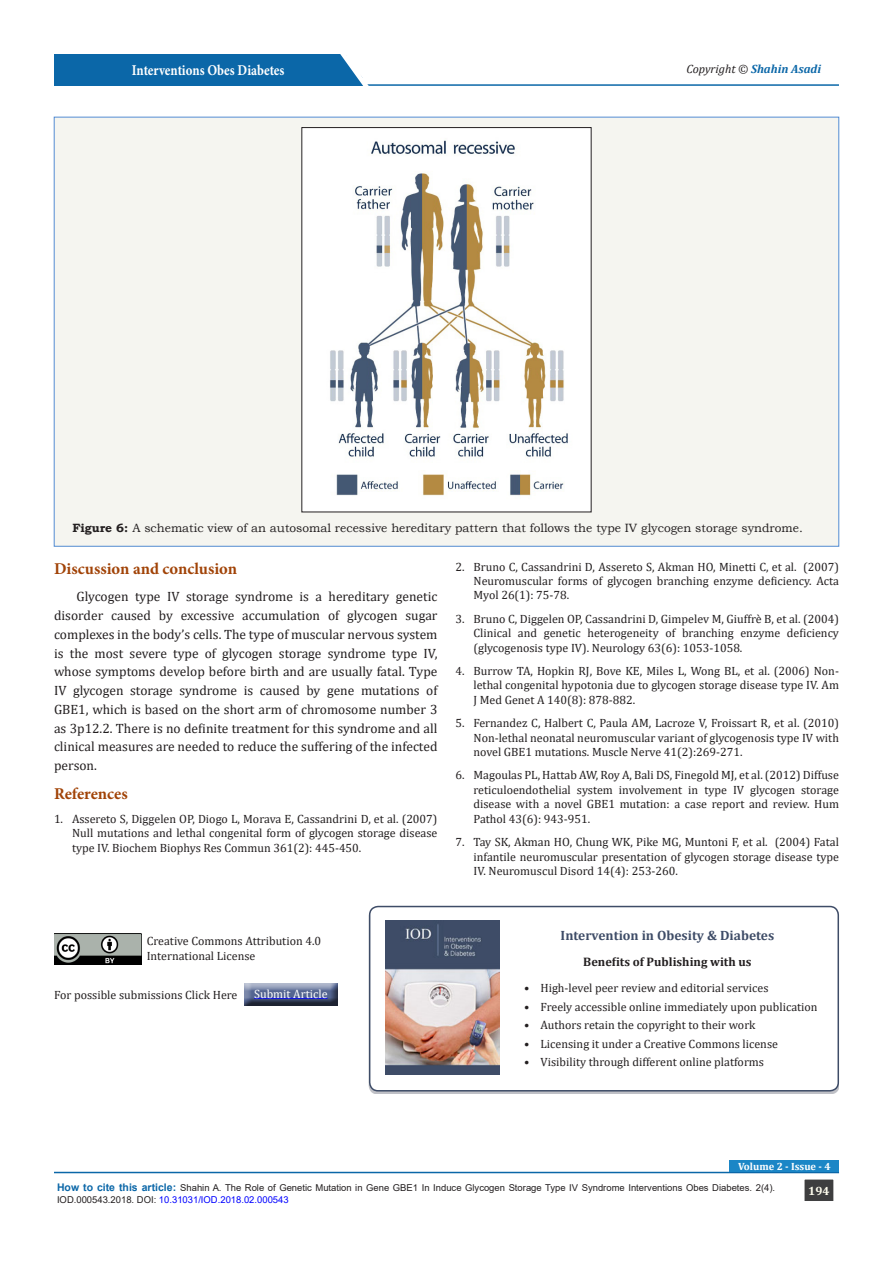
<style>
.page{position:relative;width:893px;height:1263px;background:#fff}
.page>*{position:absolute;margin:0;border:0;box-sizing:border-box;transform-origin:0 0}
.t1{font:700 16.5px "Minion Pro";color:#a14307}
.t2{font:700 15px "Minion Pro";color:#fff;scale:.86 1}
.t3{font:13.5px/18.8px "Cambria";color:#231f20;text-align:justify}
.t4{font:700 13.5px "Cambria";color:#3e4c67}
.t5{font:700 12.3px "Cambria";color:#231f20}
.t6{font:12px/14.4px "Cambria";color:#231f20;text-align:justify}
.t7{font:12px "Bookman Old Style";color:#231f20}
.t8{font:italic 700 12px "Cambria";color:#0b67a8}
.t9{font:12px "Cambria";color:#fff}
.t10{font:700 12px "Cambria";color:#fffdee}
.t11{font:700 10.5px "Arial";color:#0b67a8}
.t12{font:700 10.5px "Cambria";color:#fff}
.t13{font:9.45px/12px "Arial";color:#231f20}
.s1{font-weight:400;color:#231f20}
.s2{font-weight:700}
.s3{color:#00f}
</style>
<div class="page">
<hr style="left:206px;top:84px;width:633px;height:2px;background:#0b67a8">
<div style="left:54px;top:54px;width:308px;height:32px;background:#0b67a8"></div>
<svg style="left:340px;top:54px;width:34px;height:32px"></svg>
<hr style="left:54px;top:1172px;width:785px;height:1px;background:#0b67a8">
<div style="left:804px;top:1179px;width:30px;height:22px;background:#3e3e3f"></div>
<div style="left:804px;top:1179px;width:30px;height:23px;border:1px solid #fff"></div>
<div style="left:730px;top:1160px;width:109px;height:12px;background:#1b86c6"></div>
<div style="left:54px;top:117px;width:785px;height:429px;background:#f5f5f0"></div>
<img style="left:304px;top:129px;width:285px;height:381px">
<div style="left:243px;top:982px;width:97px;height:23px;background:#231f20;opacity:.75"></div>
<hr style="left:254px;top:998px;width:74px;height:1px;background:#00f">
<img style="left:54px;top:934px;width:88px;height:31px">
<div style="left:369px;top:906px;width:470px;height:185px;border:2px solid #3e4c67;border-radius:9px"></div>
<img style="left:385px;top:921px;width:114px;height:153px">
<p class="t2" style="left:132px;top:60px;width:179px">Interventions Obes Diabetes</p>
<p class="t8" style="left:686px;top:60px;width:136px"><span class="s1">Copyright ©</span> Shahin Asadi</p>
<p class="t7" style="left:72px;top:520px;width:732px"><span class="s2">Figure 6:</span> A schematic view of an autosomal recessive hereditary pattern that follows the type IV glycogen storage syndrome.</p>
<p class="t1" style="left:54px;top:557px;width:185px">Discussion and conclusion</p>
<p class="t3" style="left:54px;top:587px;width:385px;text-indent:22px">Glycogen type IV storage syndrome is a hereditary genetic disorder caused by excessive accumulation of glycogen sugar complexes in the body’s cells. The type of muscular nervous system is the most severe type of glycogen storage syndrome type IV, whose symptoms develop before birth and are usually fatal. Type IV glycogen storage syndrome is caused by gene mutations of GBE1, which is based on the short arm of chromosome number 3 as 3p12.2. There is no definite treatment for this syndrome and all clinical measures are needed to reduce the suffering of the infected person.</p>
<p class="t1" style="left:54px;top:782px;width:75px">References</p>
<p class="t6" style="left:72px;top:811px;width:367px;text-indent:-18px">1. Assereto S, Diggelen OP, Diogo L, Morava E, Cassandrini D, et al. (2007)<br>Null mutations and lethal congenital form of glycogen storage disease type IV. Biochem Biophys Res Commun 361(2): 445-450.</p>
<p class="t6" style="left:473px;top:559px;width:367px;text-indent:-18px">2. Bruno C, Cassandrini D, Assereto S, Akman HO, Minetti C, et al. (2007)<br>Neuromuscular forms of glycogen branching enzyme deficiency. Acta Myol 26(1): 75-78.</p>
<p class="t6" style="left:473px;top:611px;width:367px;text-indent:-18px">3. Bruno C, Diggelen OP, Cassandrini D, Gimpelev M, Giuffrè B, et al. (2004)<br>Clinical and genetic heterogeneity of branching enzyme deficiency (glycogenosis type IV). Neurology 63(6): 1053-1058.</p>
<p class="t6" style="left:473px;top:664px;width:367px;text-indent:-18px">4. Burrow TA, Hopkin RJ, Bove KE, Miles L, Wong BL, et al. (2006) Non&shy;lethal congenital hypotonia due to glycogen storage disease type IV. Am J Med Genet A 140(8): 878-882.</p>
<p class="t6" style="left:473px;top:716px;width:367px;text-indent:-18px">5. Fernandez C, Halbert C, Paula AM, Lacroze V, Froissart R, et al. (2010)<br>Non-lethal neonatal neuromuscular variant of glycogenosis type IV with novel GBE1 mutations. Muscle Nerve 41(2):269-271.</p>
<p class="t6" style="left:473px;top:768px;width:367px;text-indent:-18px">6. Magoulas PL, Hattab AW, Roy A, Bali DS, Finegold MJ, et al. (2012) Diffuse reticuloendothelial system involvement in type IV glycogen storage disease with a novel GBE1 mutation: a case report and review. Hum Pathol 43(6): 943-951.</p>
<p class="t6" style="left:473px;top:835px;width:367px;text-indent:-18px">7. Tay SK, Akman HO, Chung WK, Pike MG, Muntoni F, et al. (2004) Fatal infantile neuromuscular presentation of glycogen storage disease type IV. Neuromuscul Disord 14(4): 253-260.</p>
<p class="t6" style="left:147px;top:934px;width:176px">Creative Commons Attribution 4.0<br>International License</p>
<p class="t6" style="left:54px;top:988px;width:185px">For possible submissions Click Here</p>
<p class="t9" style="left:254px;top:986px;width:75px">Submit Article</p>
<p class="t4" style="left:561px;top:926px;width:215px">Intervention in Obesity &amp; Diabetes</p>
<p class="t5" style="left:583px;top:953px;width:170px">Benefits of Publishing with us</p>
<p class="t6" style="left:524px;top:981px;width:246px">• High-level peer review and editorial services</p>
<p class="t6" style="left:524px;top:999px;width:295px">• Freely accessible online immediately upon publication</p>
<p class="t6" style="left:524px;top:1018px;width:233px">• Authors retain the copyright to their work</p>
<p class="t6" style="left:524px;top:1036px;width:255px">• Licensing it under a Creative Commons license</p>
<p class="t6" style="left:524px;top:1055px;width:242px">• Visibility through different online platforms</p>
<p class="t12" style="left:738px;top:1159px;width:94px">Volume 2 - Issue - 4</p>
<p class="t11" style="left:57px;top:1180px;width:121px">How to cite this article:</p>
<p class="t10" style="left:808px;top:1182px;width:23px">194</p>
<p class="t13" style="left:57px;top:1182px;width:720px;text-indent:123px">Shahin A. The Role of Genetic Mutation in Gene GBE1 In Induce Glycogen Storage Type IV Syndrome Interventions Obes Diabetes. 2(4).<br>IOD.000543.2018. DOI: <span class="s3">10.31031/IOD.2018.02.000543</span></p>
</div>
